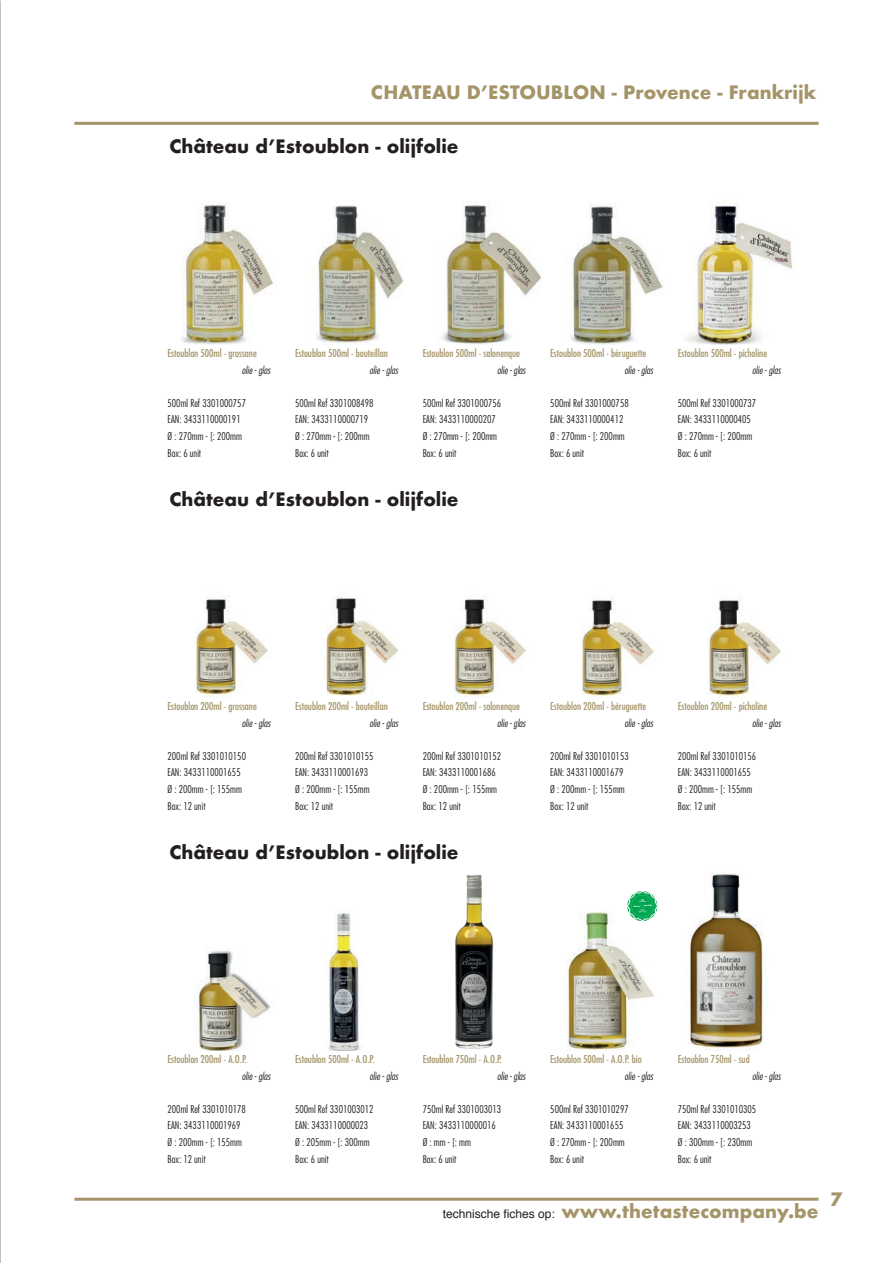
<style>
.page{position:relative;width:893px;height:1263px;background:#fff}
.page>*{position:absolute;margin:0;border:0;box-sizing:border-box;transform-origin:0 0}
.t1{font:700 18px "Futura";color:#231f20}
.t2{font:700 18px "Futura";color:#a49467}
.t3{font:300 condensed 10.5px/16.6px "Futura";color:#231f20}
.t4{font:condensed 10.5px "Futura";color:#a49467}
.t5{font:italic 300 condensed 10.5px "Futura";color:#231f20}
.t6{font:3px "Brush Script Std";color:#fff}
.s1{font-family:"Helvetica";font-weight:400;font-size:12px;color:#231f20}
</style>
<div class="page">
<img style="left:567px;top:912px;width:88px;height:138px">
<img style="left:455px;top:874px;width:38px;height:175px">
<img style="left:328px;top:913px;width:33px;height:137px">
<img style="left:195px;top:951px;width:76px;height:99px">
<hr style="left:74px;top:122px;width:745px;height:3px;background:#a49467">
<hr style="left:74px;top:1198px;width:745px;height:3px;background:#a49467">
<img style="left:708px;top:597px;width:74px;height:99px">
<img style="left:581px;top:597px;width:74px;height:99px">
<img style="left:454px;top:596px;width:73px;height:100px">
<img style="left:326px;top:598px;width:73px;height:98px">
<img style="left:195px;top:596px;width:74px;height:100px">
<img style="left:687px;top:203px;width:106px;height:141px">
<img style="left:569px;top:203px;width:94px;height:141px">
<img style="left:442px;top:204px;width:100px;height:140px">
<img style="left:316px;top:205px;width:87px;height:139px">
<img style="left:181px;top:204px;width:93px;height:140px">
<svg style="left:627px;top:891px;width:31px;height:30px"></svg>
<img style="left:687px;top:873px;width:76px;height:177px">
<h1 class="t2" style="left:371px;top:80px;width:447px">CHATEAU D’ESTOUBLON - Provence - Frankrijk</h1>
<h1 class="t1" style="left:169px;top:134px;width:291px">Château d’Estoublon - olijfolie</h1>
<p class="t4" style="left:168px;top:347px;width:91px">Estoublon 500ml - grossane</p>
<p class="t5" style="left:242px;top:363px;width:30px">olie - glas</p>
<p class="t3" style="left:168px;top:394px;width:80px">500ml Ref 3301000757<br>EAN: 3433110000191<br>Ø : 270mm - [: 200mm<br>Box: 6 unit</p>
<p class="t4" style="left:295px;top:347px;width:94px">Estoublon 500ml - bouteillan</p>
<p class="t5" style="left:369px;top:363px;width:30px">olie - glas</p>
<p class="t3" style="left:295px;top:394px;width:80px">500ml Ref 3301008498<br>EAN: 3433110000719<br>Ø : 270mm - [: 200mm<br>Box: 6 unit</p>
<p class="t4" style="left:423px;top:347px;width:99px">Estoublon 500ml - salonenque</p>
<p class="t5" style="left:497px;top:363px;width:30px">olie - glas</p>
<p class="t3" style="left:423px;top:394px;width:80px">500ml Ref 3301000756<br>EAN: 3433110000207<br>Ø : 270mm - [: 200mm<br>Box: 6 unit</p>
<h1 class="t1" style="left:169px;top:486px;width:291px">Château d’Estoublon - olijfolie</h1>
<p class="t4" style="left:550px;top:347px;width:97px">Estoublon 500ml - béruguette</p>
<p class="t5" style="left:625px;top:363px;width:30px">olie - glas</p>
<p class="t3" style="left:550px;top:394px;width:80px">500ml Ref 3301000758<br>EAN: 3433110000412<br>Ø : 270mm - [: 200mm<br>Box: 6 unit</p>
<p class="t4" style="left:678px;top:347px;width:91px">Estoublon 500ml - picholine</p>
<p class="t5" style="left:752px;top:363px;width:30px">olie - glas</p>
<p class="t3" style="left:678px;top:394px;width:80px">500ml Ref 3301000737<br>EAN: 3433110000405<br>Ø : 270mm - [: 200mm<br>Box: 6 unit</p>
<p class="t4" style="left:168px;top:700px;width:91px">Estoublon 200ml - grossane</p>
<p class="t5" style="left:242px;top:716px;width:30px">olie - glas</p>
<p class="t3" style="left:168px;top:747px;width:80px">200ml Ref 3301010150<br>EAN: 3433110001655<br>Ø : 200mm - [: 155mm<br>Box: 12 unit</p>
<p class="t4" style="left:295px;top:700px;width:94px">Estoublon 200ml - bouteillan</p>
<p class="t5" style="left:369px;top:716px;width:30px">olie - glas</p>
<p class="t3" style="left:295px;top:747px;width:80px">200ml Ref 3301010155<br>EAN: 3433110001693<br>Ø : 200mm - [: 155mm<br>Box: 12 unit</p>
<p class="t4" style="left:423px;top:700px;width:99px">Estoublon 200ml - salonenque</p>
<p class="t5" style="left:497px;top:716px;width:30px">olie - glas</p>
<p class="t3" style="left:423px;top:747px;width:80px">200ml Ref 3301010152<br>EAN: 3433110001686<br>Ø : 200mm - [: 155mm<br>Box: 12 unit</p>
<h1 class="t1" style="left:169px;top:839px;width:291px">Château d’Estoublon - olijfolie</h1>
<p class="t4" style="left:550px;top:700px;width:97px">Estoublon 200ml - béruguette</p>
<p class="t5" style="left:625px;top:716px;width:30px">olie - glas</p>
<p class="t3" style="left:550px;top:747px;width:80px">200ml Ref 3301010153<br>EAN: 3433110001679<br>Ø : 200mm - [: 155mm<br>Box: 12 unit</p>
<p class="t4" style="left:678px;top:700px;width:91px">Estoublon 200ml - picholine</p>
<p class="t5" style="left:752px;top:716px;width:30px">olie - glas</p>
<p class="t3" style="left:678px;top:747px;width:80px">200ml Ref 3301010156<br>EAN: 3433110001655<br>Ø : 200mm - [: 155mm<br>Box: 12 unit</p>
<p class="t6" style="left:633px;top:904px;width:8px">honest</p>
<p class="t6" style="left:644px;top:904px;width:10px">quality</p>
<p class="t4" style="left:168px;top:1053px;width:81px">Estoublon 200ml - A.O.P.</p>
<p class="t5" style="left:242px;top:1069px;width:30px">olie - glas</p>
<p class="t3" style="left:168px;top:1100px;width:80px">200ml Ref 3301010178<br>EAN: 3433110001969<br>Ø : 200mm - [: 155mm<br>Box: 12 unit</p>
<p class="t4" style="left:295px;top:1053px;width:81px">Estoublon 500ml - A.O.P.</p>
<p class="t5" style="left:369px;top:1069px;width:30px">olie - glas</p>
<p class="t3" style="left:295px;top:1100px;width:80px">500ml Ref 3301003012<br>EAN: 3433110000023<br>Ø : 205mm - [: 300mm<br>Box: 6 unit</p>
<p class="t4" style="left:423px;top:1053px;width:81px">Estoublon 750ml - A.O.P.</p>
<p class="t5" style="left:497px;top:1069px;width:30px">olie - glas</p>
<p class="t3" style="left:423px;top:1100px;width:80px">750ml Ref 3301003013<br>EAN: 3433110000016<br>Ø : mm - [: mm<br>Box: 6 unit</p>
<p class="t4" style="left:550px;top:1053px;width:93px">Estoublon 500ml - A.O.P. bio</p>
<p class="t5" style="left:625px;top:1069px;width:30px">olie - glas</p>
<p class="t3" style="left:550px;top:1100px;width:80px">500ml Ref 3301010297<br>EAN: 3433110001655<br>Ø : 270mm - [: 200mm<br>Box: 6 unit</p>
<p class="t4" style="left:678px;top:1053px;width:73px">Estoublon 750ml - sud</p>
<p class="t5" style="left:752px;top:1069px;width:30px">olie - glas</p>
<p class="t3" style="left:678px;top:1100px;width:80px">750ml Ref 3301010305<br>EAN: 3433110003253<br>Ø : 300mm - [: 230mm<br>Box: 6 unit</p>
<h1 class="t2" style="left:443px;top:1198px;width:377px"><span class="s1">technische fiches op:</span> www.thetastecompany.be</h1>
<h1 class="t2" style="left:830px;top:1186px;width:14px">7</h1>
</div>
